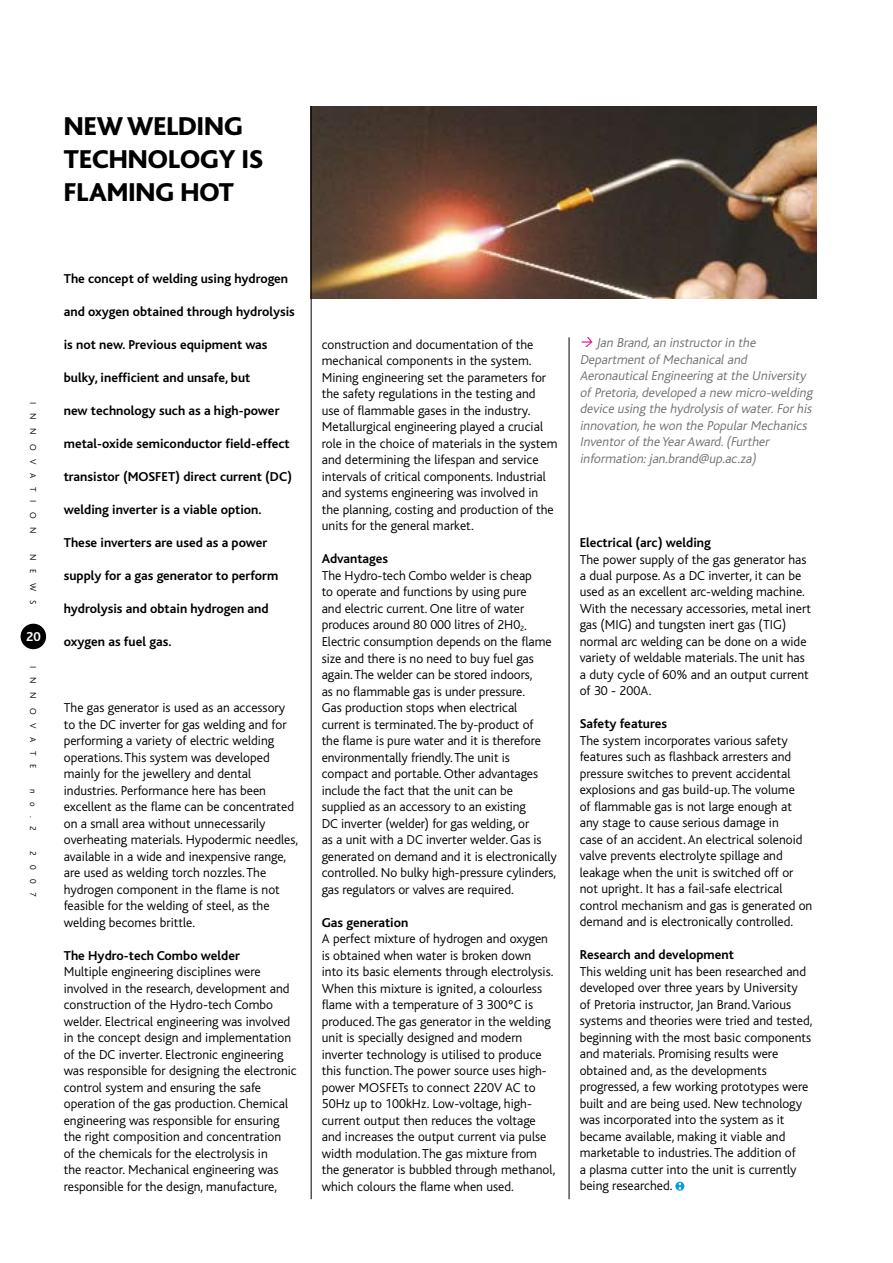
<style>
.page{position:relative;width:893px;height:1263px;background:#fff}
.page>*{position:absolute;margin:0;border:0;box-sizing:border-box;transform-origin:0 0}
.t1{font:800 27px/33px "Bliss";color:#000}
.t2{font:300 13.5px/16.5px "Bliss";color:#000}
.t3{font:700 13.5px "Bliss";color:#000}
.t4{font:italic 300 13.5px/16.5px "Bliss";letter-spacing:-.005em;color:#707173}
.t5{font:700 13.5px "Bliss";color:#fff}
.t6{font:300 9px "Bliss";letter-spacing:1em;color:#000}
</style>
<div class="page">
<div style="left:21px;top:624px;width:24px;height:24px;background:#000;border-radius:50%"></div>
<div style="left:21px;top:624px;width:25px;height:25px;border:2px solid #000;border-radius:50%"></div>
<svg style="left:675px;top:1182px;width:9px;height:9px"></svg>
<hr style="left:569px;top:337px;width:1px;height:862px;background:#000">
<img style="left:312px;top:106px;width:504px;height:192px">
<hr style="left:311px;top:106px;width:1px;height:1093px;background:#000">
<h1 class="t1" style="left:64px;top:110px;width:201px">NEW WELDING<br>TECHNOLOGY IS<br>FLAMING HOT</h1>
<p class="t6" style="left:38px;top:402px;width:133px;rotate:90deg">Innovati on</p>
<p class="t6" style="left:38px;top:554px;width:52px;rotate:90deg">news</p>
<p class="t5" style="left:26px;top:630px;width:16px">20</p>
<p class="t6" style="left:38px;top:666px;width:104px;rotate:90deg">i nnovate</p>
<p class="t6" style="left:38px;top:788px;width:44px;rotate:90deg">no.2</p>
<p class="t6" style="left:38px;top:851px;width:47px;rotate:90deg">2007</p>
<p class="t3" style="left:64px;top:272px;width:226px">The concept of welding using hydrogen</p>
<p class="t3" style="left:64px;top:305px;width:233px">and oxygen obtained through hydrolysis</p>
<p class="t3" style="left:64px;top:338px;width:205px">is not new. Previous equipment was</p>
<p class="t3" style="left:64px;top:371px;width:188px">bulky, inefficient and unsafe, but</p>
<p class="t3" style="left:64px;top:404px;width:217px">new technology such as a high-power</p>
<p class="t3" style="left:64px;top:437px;width:228px">metal-oxide semiconductor field-effect</p>
<p class="t3" style="left:64px;top:470px;width:230px">transistor (MOSFET) direct current (DC)</p>
<p class="t3" style="left:64px;top:503px;width:199px">welding inverter is a viable option.</p>
<p class="t3" style="left:64px;top:536px;width:205px">These inverters are used as a power</p>
<p class="t3" style="left:64px;top:569px;width:216px">supply for a gas generator to perform</p>
<p class="t3" style="left:64px;top:602px;width:206px">hydrolysis and obtain hydrogen and</p>
<p class="t3" style="left:64px;top:635px;width:109px">oxygen as fuel gas.</p>
<p class="t2" style="left:64px;top:700px;width:236px">The gas generator is used as an accessory to the DC inverter for gas welding and for performing a variety of electric welding operations. This system was developed mainly for the jewellery and dental industries. Performance here has been excellent as the flame can be concentrated on a small area without unnecessarily overheating materials. Hypodermic needles, available in a wide and inexpensive range, are used as welding torch nozzles. The hydrogen component in the flame is not feasible for the welding of steel, as the welding becomes brittle.</p>
<p class="t3" style="left:64px;top:948px;width:178px">The Hydro-tech Combo welder</p>
<p class="t2" style="left:64px;top:964px;width:234px">Multiple engineering disciplines were involved in the research, development and construction of the Hydro-tech Combo welder. Electrical engineering was involved in the concept design and implementation of the DC inverter. Electronic engineering was responsible for designing the electronic control system and ensuring the safe operation of the gas production. Chemical engineering was responsible for ensuring the right composition and concentration<br>of the chemicals for the electrolysis in<br>the reactor. Mechanical engineering was responsible for the design, manufacture,</p>
<p class="t2" style="left:322px;top:336px;width:237px">construction and documentation of the mechanical components in the system.<br>Mining engineering set the parameters for the safety regulations in the testing and<br>use of flammable gases in the industry.<br>Metallurgical engineering played a crucial role in the choice of materials in the system and determining the lifespan and service intervals of critical components. Industrial and systems engineering was involved in the planning, costing and production of the units for the general market.</p>
<p class="t3" style="left:322px;top:552px;width:68px">Advantages</p>
<p class="t2" style="left:322px;top:567px;width:236px">The Hydro-tech Combo welder is cheap<br>to operate and functions by using pure<br>and electric current. One litre of water produces around 80 000 litres of 2H0<sub>2</sub>.<br>Electric consumption depends on the flame size and there is no need to buy fuel gas again. The welder can be stored indoors,<br>as no flammable gas is under pressure.<br>Gas production stops when electrical current is terminated. The by-product of<br>the flame is pure water and it is therefore environmentally friendly. The unit is compact and portable. Other advantages include the fact that the unit can be supplied as an accessory to an existing<br>DC inverter (welder) for gas welding, or<br>as a unit with a DC inverter welder. Gas is generated on demand and it is electronically controlled. N o bulky high-pressure cylinders, gas regulators or valves are required.</p>
<p class="t3" style="left:322px;top:915px;width:88px">Gas generation</p>
<p class="t2" style="left:322px;top:931px;width:235px">A perfect mixture of hydrogen and oxygen is obtained when water is broken down into its basic elements through electrolysis.<br>When this mixture is ignited, a colourless flame with a temperature of 3 300ºC is produced. The gas generator in the welding unit is specially designed and modern inverter technology is utilised to produce this function. The power source uses high&shy;power MOS FETs to connect 220V AC to 50Hz up to 100kHz. Low-voltage, high&shy;current output then reduces the voltage and increases the output current via pulse width modulation. The gas mixture from the generator is bubbled through methanol, which colours the flame when used.</p>
<p class="t4" style="left:580px;top:335px;width:237px;text-indent:16px">Jan Brand,an instructorin the DepartmentofMechanicaland AeronauticalEngineering atthe University ofPretoria,developed a new micro-welding device using the hydrolysis ofwater.Forhis innovation,he won the PopularMechanics Inventorofthe YearAward.(Further information:jan.brand@up.ac.za)</p>
<p class="t3" style="left:580px;top:535px;width:133px">Electrical (arc) welding</p>
<p class="t2" style="left:580px;top:551px;width:233px">The power supply of the gas generator has a dual purpose. As a DC inverter, it can be used as an excellent arc-welding machine.<br>With the necessary accessories, metal inert gas (MIG) and tungsten inert gas (TIG) normal arc welding can be done on a wide variety of weldable materials. The unit has a duty cycle of 60% and an output current of 30 - 200A.</p>
<p class="t3" style="left:580px;top:717px;width:89px">Safety features</p>
<p class="t2" style="left:580px;top:732px;width:234px">The system incorporates various safety features such as flashback arresters and pressure switches to prevent accidental explosions and gas build-up. The volume<br>of flammable gas is not large enough at any stage to cause serious damage in<br>case of an accident. An electrical solenoid valve prevents electrolyte spillage and leakage when the unit is switched off or not upright. It has a fail-safe electrical control mechanism and gas is generated on demand and is electronically controlled.</p>
<p class="t3" style="left:580px;top:948px;width:156px">Research and development</p>
<p class="t2" style="left:580px;top:963px;width:234px">This welding unit has been researched and developed over three years by University<br>of Pretoria instructor, Jan Brand. Various systems and theories were tried and tested, beginning with the most basic components and materials. Promising results were obtained and, as the developments progressed, a few working prototypes were built and are being used. New technology was incorporated into the system as it became available, making it viable and marketable to industries. The addition of<br>a plasma cutter into the unit is currently being researched.</p>
</div>
